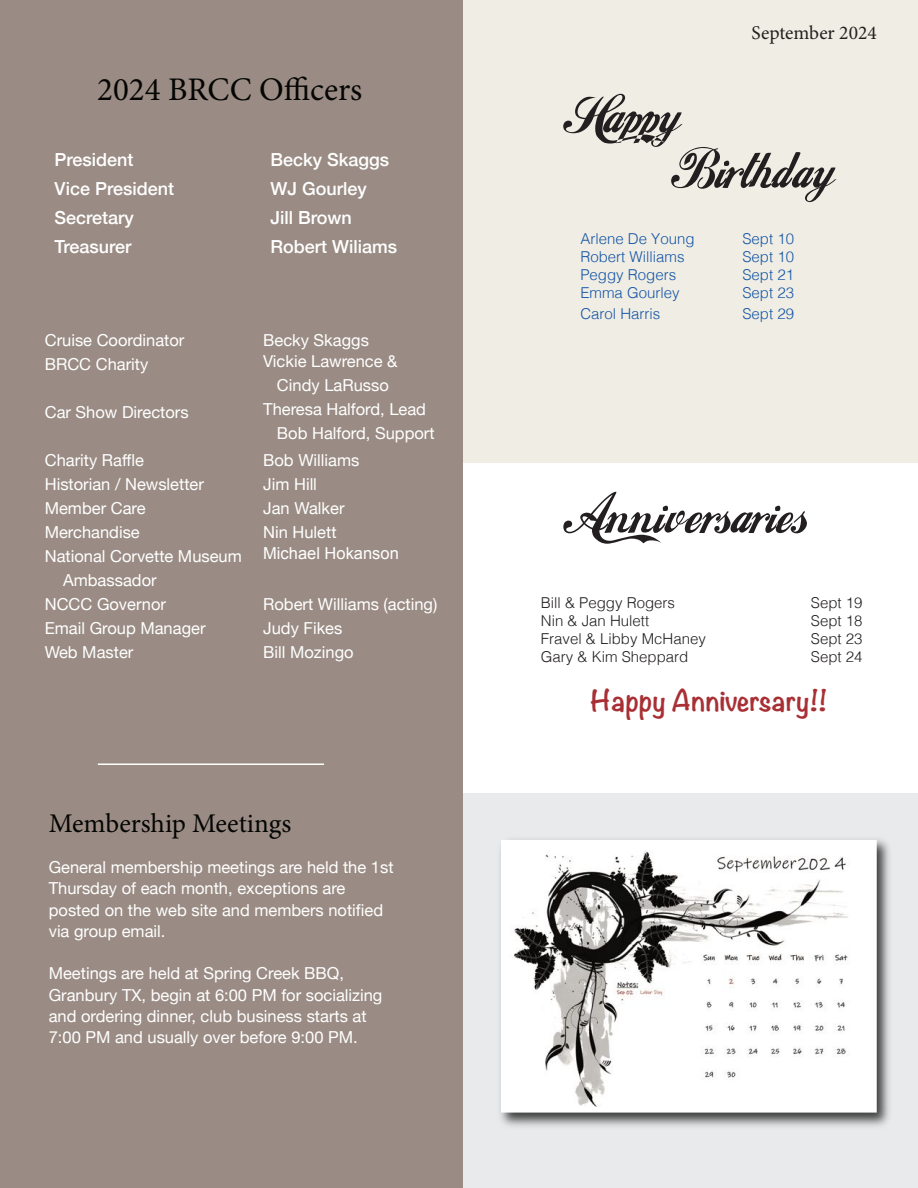
<style>
.page{position:relative;width:918px;height:1188px;background:#fff}
.page>*{position:absolute;margin:0;border:0;box-sizing:border-box;transform-origin:0 0}
.t1{font:33px "Minion Pro";color:#040503}
.t2{font:27px "Minion Pro";color:#040503}
.t3{font:700 26.4px "Noteworthy";color:#a83035}
.t4{font:19.5px "Minion Pro";color:#231f20}
.t5{font:500 18px "Helvetica Neue";color:#fff}
.t6{font:16.5px/21.3px "Helvetica Neue";color:#fff}
.t7{font:16.5px "Arial";color:#fff}
.t8{font:300 15px "Helvetica";color:#1556a7}
.t9{font:300 15px "Helvetica";color:#231f20}
</style>
<div class="page">
<div style="left:459px;top:0;width:459px;height:462px;background:#f0ede4"></div>
<div style="left:462px;top:794px;width:456px;height:394px;background:#e9eaeb"></div>
<div style="left:0;top:0;width:462px;height:1188px;background:#9a8c84"></div>
<svg style="left:563px;top:94px;width:273px;height:108px"></svg>
<svg style="left:563px;top:492px;width:244px;height:52px"></svg>
<img style="left:500px;top:839px;width:390px;height:288px">
<img style="left:508px;top:847px;width:362px;height:259px">
<div style="left:501px;top:840px;width:376px;height:273px;border:6px solid #fff"></div>
<hr style="left:98px;top:764px;width:226px;height:1px;background:#fff">
<p class="t1" style="left:97px;top:69px;width:267px">2024 BRCC Officers</p>
<p class="t5" style="left:55px;top:148px;width:81px">President</p>
<p class="t5" style="left:271px;top:148px;width:120px">Becky Skaggs</p>
<p class="t5" style="left:55px;top:177px;width:121px">Vice President</p>
<p class="t5" style="left:271px;top:177px;width:98px">WJ Gourley</p>
<p class="t5" style="left:55px;top:206px;width:81px">Secretary</p>
<p class="t5" style="left:271px;top:206px;width:83px">Jill Brown</p>
<p class="t5" style="left:55px;top:235px;width:79px">Treasurer</p>
<p class="t5" style="left:271px;top:235px;width:128px">Robert Wiliams</p>
<p class="t6" style="left:45px;top:328px;width:141px;line-height:24px">Cruise Coordinator<br>BRCC Charity</p>
<p class="t6" style="left:45px;top:401px;width:145px">Car Show Directors</p>
<p class="t6" style="left:45px;top:449px;width:101px">Charity Raffle</p>
<p class="t6" style="left:45px;top:473px;width:161px">Historian / Newsletter</p>
<p class="t6" style="left:45px;top:497px;width:102px">Member Care</p>
<p class="t6" style="left:45px;top:521px;width:97px">Merchandise</p>
<p class="t6" style="left:45px;top:545px;width:199px">National Corvette Museum</p>
<p class="t6" style="left:63px;top:569px;width:95px">Ambassador</p>
<p class="t6" style="left:45px;top:593px;width:123px">NCCC Governor</p>
<p class="t6" style="left:45px;top:617px;width:162px">Email Group Manager</p>
<p class="t6" style="left:45px;top:641px;width:90px">Web Master</p>
<p class="t6" style="left:263px;top:330px;width:136px;line-height:20.7px">Becky Skaggs<br>Vickie Lawrence &amp;</p>
<p class="t6" style="left:277px;top:374px;width:113px">Cindy LaRusso</p>
<p class="t6" style="left:263px;top:398px;width:164px">Theresa Halford, Lead</p>
<p class="t6" style="left:277px;top:422px;width:159px">Bob Halford, Support</p>
<p class="t6" style="left:263px;top:448px;width:98px;line-height:24px">Bob Williams<br>Jim Hill<br>Jan Walker<br>Nin Hulett</p>
<p class="t7" style="left:263px;top:544px;width:137px">Michael Hokanson</p>
<p class="t6" style="left:263px;top:592px;width:176px;line-height:24px">Robert Williams (acting)<br>Judy Fikes<br>Bill Mozingo</p>
<p class="t2" style="left:49px;top:807px;width:244px">Membership Meetings</p>
<p class="t6" style="left:49px;top:856px;width:346px">General membership meetings are held the 1st Thursday of each month, exceptions are posted on the web site and members notified via group email.</p>
<p class="t6" style="left:49px;top:963px;width:335px">Meetings are held at Spring Creek BBQ, Granbury TX, begin at 6:00 PM for socializing and ordering dinner, club business starts at 7:00 PM and usually over before 9:00 PM.</p>
<p class="t4" style="left:752px;top:21px;width:127px">September 2024</p>
<p class="t8" style="left:580px;top:233px;width:116px">Arlene De Young</p>
<p class="t8" style="left:742px;top:233px;width:53px">Sept 10</p>
<p class="t8" style="left:580px;top:251px;width:106px">Robert Williams</p>
<p class="t8" style="left:742px;top:251px;width:53px">Sept 10</p>
<p class="t8" style="left:580px;top:269px;width:97px">Peggy Rogers</p>
<p class="t8" style="left:742px;top:269px;width:53px">Sept 21</p>
<p class="t8" style="left:580px;top:287px;width:101px">Emma Gourley</p>
<p class="t8" style="left:742px;top:287px;width:53px">Sept 23</p>
<p class="t8" style="left:580px;top:308px;width:81px">Carol Harris</p>
<p class="t8" style="left:742px;top:308px;width:53px">Sept 29</p>
<p class="t9" style="left:541px;top:596px;width:136px">Bill &amp; Peggy Rogers</p>
<p class="t9" style="left:811px;top:596px;width:53px">Sept 19</p>
<p class="t9" style="left:541px;top:614px;width:110px">Nin &amp; Jan Hulett</p>
<p class="t9" style="left:811px;top:614px;width:53px">Sept 18</p>
<p class="t9" style="left:541px;top:632px;width:167px">Fravel &amp; Libby McHaney</p>
<p class="t9" style="left:811px;top:632px;width:53px">Sept 23</p>
<p class="t9" style="left:541px;top:650px;width:149px">Gary &amp; Kim Sheppard</p>
<p class="t9" style="left:811px;top:650px;width:53px">Sept 24</p>
<h3 class="t3" style="left:590px;top:677px;width:239px">Happy Anniversary!!</h3>
</div>
